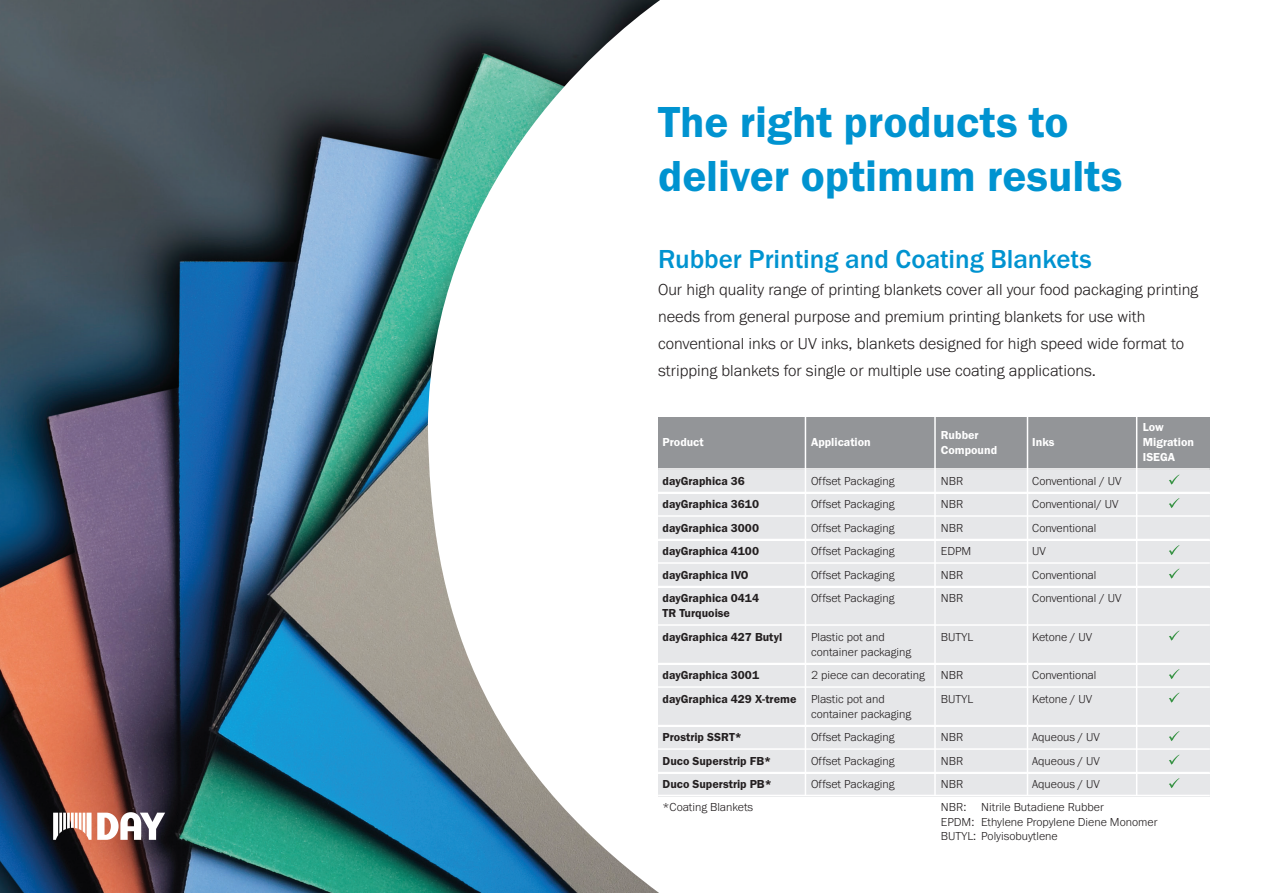
<style>
.page{position:relative;width:1263px;height:893px;background:#fff}
.page>*{position:absolute;margin:0;border:0;box-sizing:border-box;transform-origin:0 0}
.t1{font:45px/54px "Franklin Gothic URW Dem";color:#0093d0}
.t2{font:500 27px "Franklin Gothic URW";color:#0093d0}
.t3{font:300 16.5px/27px "Franklin Gothic URW";color:#231f20}
.t4{font:300 12px/14.4px "Franklin Gothic URW";color:#231f20}
.t5{font:12px/23.5px "Franklin Gothic URW Dem";color:#231f20}
.t6{font:12px/15px "Franklin Gothic URW Dem";color:#fff}
.s1{font-family:"Franklin Gothic URW";font-weight:300}
</style>
<div class="page">
<img style="left:0;top:0;width:660px;height:893px">
<svg style="left:53px;top:812px;width:112px;height:28px"></svg>
<div style="left:658px;top:417px;width:552px;height:52px;background:#939598"></div>
<hr style="left:658px;top:415px;width:552px;height:1px;background:#fff">
<div style="left:658px;top:470px;width:552px;height:23px;background:#e6e7e9"></div>
<hr style="left:658px;top:468px;width:552px;height:2px;background:#fff">
<div style="left:658px;top:494px;width:552px;height:22px;background:#e6e7e9"></div>
<hr style="left:658px;top:492px;width:552px;height:1px;background:#fff">
<div style="left:658px;top:517px;width:552px;height:23px;background:#e6e7e9"></div>
<hr style="left:658px;top:515px;width:552px;height:2px;background:#fff">
<div style="left:658px;top:541px;width:552px;height:22px;background:#e6e7e9"></div>
<hr style="left:658px;top:539px;width:552px;height:1px;background:#fff">
<div style="left:658px;top:564px;width:552px;height:23px;background:#e6e7e9"></div>
<hr style="left:658px;top:562px;width:552px;height:2px;background:#fff">
<div style="left:658px;top:588px;width:552px;height:37px;background:#e6e7e9"></div>
<hr style="left:658px;top:586px;width:552px;height:1px;background:#fff">
<div style="left:658px;top:626px;width:552px;height:38px;background:#e6e7e9"></div>
<hr style="left:658px;top:624px;width:552px;height:2px;background:#fff">
<div style="left:658px;top:665px;width:552px;height:22px;background:#e6e7e9"></div>
<hr style="left:658px;top:663px;width:552px;height:1px;background:#fff">
<div style="left:658px;top:688px;width:552px;height:38px;background:#e6e7e9"></div>
<hr style="left:658px;top:686px;width:552px;height:2px;background:#fff">
<div style="left:658px;top:727px;width:552px;height:22px;background:#e6e7e9"></div>
<hr style="left:658px;top:725px;width:552px;height:1px;background:#fff">
<div style="left:658px;top:750px;width:552px;height:23px;background:#e6e7e9"></div>
<hr style="left:658px;top:748px;width:552px;height:2px;background:#fff">
<div style="left:658px;top:774px;width:552px;height:22px;background:#e6e7e9"></div>
<hr style="left:658px;top:772px;width:552px;height:1px;background:#fff">
<hr style="left:658px;top:795px;width:552px;height:1px;background:#fff">
<hr style="left:658px;top:809px;width:552px;height:2px;background:#fff">
<hr style="left:658px;top:823px;width:552px;height:2px;background:#fff">
<svg style="left:1169px;top:474px;width:10px;height:11px"></svg>
<svg style="left:1169px;top:498px;width:10px;height:10px"></svg>
<svg style="left:1169px;top:545px;width:10px;height:10px"></svg>
<svg style="left:1169px;top:569px;width:10px;height:10px"></svg>
<svg style="left:1169px;top:631px;width:10px;height:10px"></svg>
<svg style="left:1169px;top:669px;width:10px;height:10px"></svg>
<svg style="left:1169px;top:693px;width:10px;height:10px"></svg>
<svg style="left:1169px;top:731px;width:10px;height:10px"></svg>
<svg style="left:1169px;top:755px;width:10px;height:10px"></svg>
<svg style="left:1169px;top:778px;width:10px;height:10px"></svg>
<hr style="left:805px;top:415px;width:1px;height:380px;background:#fff">
<hr style="left:934px;top:415px;width:2px;height:380px;background:#fff">
<hr style="left:1027px;top:415px;width:1px;height:380px;background:#fff">
<hr style="left:1136px;top:415px;width:1px;height:380px;background:#fff">
<h1 class="t1" style="left:658px;top:95px;width:466px">The right products to deliver optimum results</h1>
<h2 class="t2" style="left:658px;top:242px;width:435px">Rubber Printing and Coating Blankets</h2>
<p class="t3" style="left:658px;top:275px;width:542px">Our high quality range of printing blankets cover all your food packaging printing needs from general purpose and premium printing blankets for use with conventional inks or UV inks, blankets designed for high speed wide format to stripping blankets for single or multiple use coating applications.</p>
<p class="t6" style="left:662px;top:434px;width:43px">Product</p>
<p class="t6" style="left:811px;top:434px;width:61px">Application</p>
<p class="t6" style="left:941px;top:428px;width:39px">Rubber</p>
<p class="t6" style="left:941px;top:443px;width:58px">Compound</p>
<p class="t6" style="left:1143px;top:419px;width:22px">Low</p>
<p class="t6" style="left:1032px;top:434px;width:24px">Inks</p>
<p class="t6" style="left:1143px;top:434px;width:53px">Migration<br>ISEGA</p>
<p class="t5" style="left:662px;top:469px;width:84px">dayGraphica 36</p>
<p class="t4" style="left:811px;top:473px;width:85px">Offset Packaging</p>
<p class="t4" style="left:941px;top:473px;width:24px">NBR</p>
<p class="t4" style="left:1032px;top:473px;width:91px">Conventional / UV</p>
<p class="t5" style="left:662px;top:492px;width:98px">dayGraphica 3610</p>
<p class="t4" style="left:811px;top:497px;width:85px">Offset Packaging</p>
<p class="t4" style="left:941px;top:497px;width:24px">NBR</p>
<p class="t4" style="left:1032px;top:497px;width:88px">Conventional/ UV</p>
<p class="t5" style="left:662px;top:516px;width:98px">dayGraphica 3000</p>
<p class="t4" style="left:811px;top:520px;width:85px">Offset Packaging</p>
<p class="t4" style="left:941px;top:520px;width:24px">NBR</p>
<p class="t4" style="left:1032px;top:520px;width:66px">Conventional</p>
<p class="t5" style="left:662px;top:539px;width:98px">dayGraphica 4100</p>
<p class="t4" style="left:811px;top:544px;width:85px">Offset Packaging</p>
<p class="t4" style="left:941px;top:544px;width:32px">EDPM</p>
<p class="t4" style="left:1032px;top:544px;width:15px">UV</p>
<p class="t5" style="left:662px;top:563px;width:88px">dayGraphica IVO</p>
<p class="t4" style="left:811px;top:567px;width:85px">Offset Packaging</p>
<p class="t4" style="left:941px;top:567px;width:24px">NBR</p>
<p class="t4" style="left:1032px;top:567px;width:66px">Conventional</p>
<p class="t5" style="left:662px;top:586px;width:98px">dayGraphica 0414</p>
<p class="t4" style="left:811px;top:591px;width:85px">Offset Packaging</p>
<p class="t4" style="left:941px;top:591px;width:24px">NBR</p>
<p class="t4" style="left:1032px;top:591px;width:91px">Conventional / UV</p>
<p class="t5" style="left:662px;top:601px;width:121px">TR Turquoise dayGraphica 427 Butyl</p>
<p class="t4" style="left:811px;top:629px;width:75px">Plastic pot and</p>
<p class="t4" style="left:941px;top:629px;width:34px">BUTYL</p>
<p class="t4" style="left:1032px;top:629px;width:61px">Ketone / UV</p>
<p class="t4" style="left:811px;top:644px;width:102px">container packaging</p>
<p class="t5" style="left:662px;top:663px;width:98px">dayGraphica 3001</p>
<p class="t4" style="left:811px;top:668px;width:115px">2 piece can decorating</p>
<p class="t4" style="left:941px;top:668px;width:24px">NBR</p>
<p class="t4" style="left:1032px;top:668px;width:66px">Conventional</p>
<p class="t5" style="left:662px;top:687px;width:224px">dayGraphica 429 X-treme <span class="s1">Plastic pot and</span></p>
<p class="t4" style="left:941px;top:691px;width:34px">BUTYL</p>
<p class="t4" style="left:1032px;top:691px;width:61px">Ketone / UV</p>
<p class="t4" style="left:811px;top:706px;width:102px">container packaging</p>
<p class="t5" style="left:662px;top:725px;width:81px">Prostrip SSRT*</p>
<p class="t4" style="left:811px;top:730px;width:85px">Offset Packaging</p>
<p class="t4" style="left:941px;top:730px;width:24px">NBR</p>
<p class="t4" style="left:1032px;top:730px;width:69px">Aqueous / UV</p>
<p class="t5" style="left:662px;top:749px;width:110px">Duco Superstrip FB*</p>
<p class="t4" style="left:811px;top:753px;width:85px">Offset Packaging</p>
<p class="t4" style="left:941px;top:753px;width:24px">NBR</p>
<p class="t4" style="left:1032px;top:753px;width:69px">Aqueous / UV</p>
<p class="t5" style="left:662px;top:772px;width:111px">Duco Superstrip PB*</p>
<p class="t4" style="left:811px;top:777px;width:85px">Offset Packaging</p>
<p class="t4" style="left:941px;top:777px;width:24px">NBR</p>
<p class="t4" style="left:1032px;top:777px;width:69px">Aqueous / UV</p>
<p class="t4" style="left:662px;top:800px;width:92px">*Coating Blankets</p>
<p class="t4" style="left:941px;top:800px;width:218px">NBR: Nitrile Butadiene Rubber<br>EPDM: Ethylene Propylene Diene Monomer<br>BUTYL: Polyisobuytlene</p>
</div>
